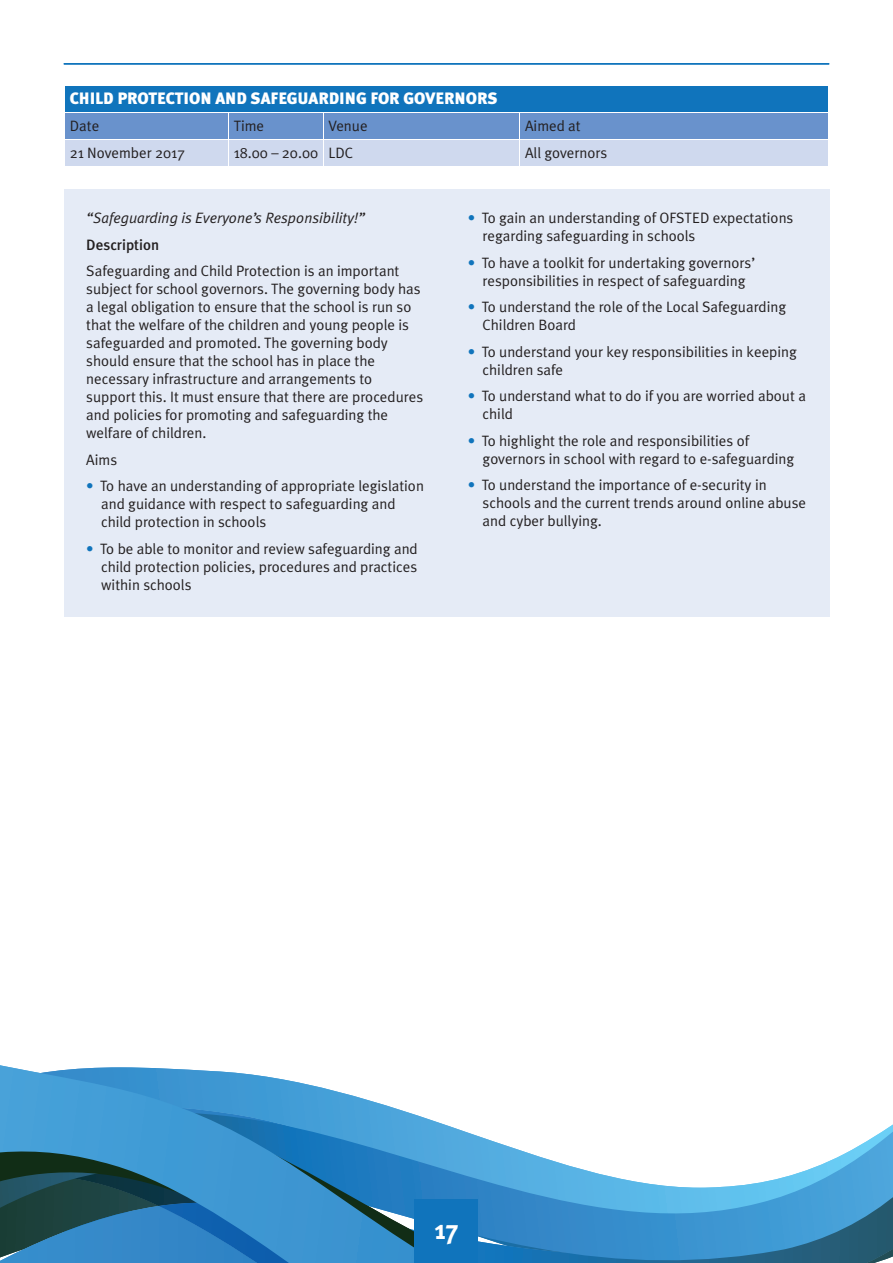
<style>
.page{position:relative;width:893px;height:1263px;background:#fff}
.page>*{position:absolute;margin:0;border:0;box-sizing:border-box;transform-origin:0 0}
.t1{font:700 27px "Meta Plus";color:#fff}
.t2{font:900 16.5px "Meta Plus";color:#fff}
.t3{font:15px/18px "Meta Plus Normal";color:#231f20}
.t4{font:italic 15px "Meta Plus Normal";color:#231f20}
.t5{font:500 15px "Meta Plus";color:#231f20}
.s1{color:#1074bc}
</style>
<div class="page">
<svg style="left:508px;top:1124px;width:385px;height:139px"></svg>
<svg style="left:463px;top:1131px;width:45px;height:132px;background:#4a9ad2"></svg>
<svg style="left:0;top:1065px;width:463px;height:198px;background:#4790be"></svg>
<div style="left:415px;top:1199px;width:63px;height:64px;background:#1074bc"></div>
<hr style="left:64px;top:63px;width:765px;height:2px;background:#1074bc">
<div style="left:64px;top:189px;width:765px;height:427px;background:#e5ebf6"></div>
<div style="left:65px;top:87px;width:763px;height:25px;background:#1074bc"></div>
<div style="left:65px;top:114px;width:163px;height:25px;background:#6992cc"></div>
<div style="left:229px;top:114px;width:94px;height:25px;background:#6992cc"></div>
<div style="left:324px;top:114px;width:195px;height:25px;background:#6992cc"></div>
<div style="left:520px;top:114px;width:308px;height:25px;background:#6992cc"></div>
<div style="left:65px;top:141px;width:163px;height:25px;background:#cfd9ee"></div>
<div style="left:229px;top:141px;width:94px;height:25px;background:#cfd9ee"></div>
<div style="left:324px;top:141px;width:195px;height:25px;background:#cfd9ee"></div>
<div style="left:520px;top:141px;width:308px;height:25px;background:#cfd9ee"></div>
<p class="t2" style="left:70px;top:89px;width:429px">CHILD PROTECTION AND SAFEGUARDING FOR GOVERNORS</p>
<p class="t3" style="left:70px;top:116px;width:31px">Date</p>
<p class="t3" style="left:234px;top:116px;width:32px">Time</p>
<p class="t3" style="left:329px;top:116px;width:41px">Venue</p>
<p class="t3" style="left:525px;top:116px;width:57px">Aimed at</p>
<p class="t3" style="left:70px;top:143px;width:117px">21 November 2017</p>
<p class="t3" style="left:234px;top:143px;width:121px">18.00 – 20.00 LDC</p>
<p class="t3" style="left:525px;top:143px;width:84px">All governors</p>
<p class="t4" style="left:86px;top:209px;width:280px">“Safeguarding is Everyone’s Responsibility!”</p>
<p class="t5" style="left:86px;top:236px;width:74px">Description</p>
<p class="t3" style="left:86px;top:262px;width:338px">Safeguarding and Child Protection is an important subject for school governors. The governing body has a legal obligation to ensure that the school is run so that the welfare of the children and young people is safeguarded and promoted. The governing body should ensure that the school has in place the necessary infrastructure and arrangements to support this. It must ensure that there are procedures and policies for promoting and safeguarding the welfare of children.</p>
<p class="t3" style="left:86px;top:450px;width:32px">Aims</p>
<p class="t3" style="left:101px;top:477px;width:324px;text-indent:-15px"><span class="s1">•</span> To have an understanding of appropriate legislation and guidance with respect to safeguarding and child protection in schools</p>
<p class="t3" style="left:101px;top:539px;width:318px;text-align:justify;text-indent:-15px"><span class="s1">•</span> To be able to monitor and review safeguarding and child protection policies, procedures and practices within schools</p>
<p class="t3" style="left:483px;top:209px;width:312px;text-indent:-15px"><span class="s1">•</span> To gain an understanding of OFSTED expectations regarding safeguarding in schools</p>
<p class="t3" style="left:468px;top:253px;width:289px;text-align:center"><span class="s1">•</span> To have a toolkit for undertaking governors’ responsibilities in respect of safeguarding</p>
<p class="t3" style="left:483px;top:298px;width:305px;text-indent:-15px"><span class="s1">•</span> To understand the role of the Local Safeguarding<br>Children Board</p>
<p class="t3" style="left:483px;top:342px;width:316px;text-indent:-15px"><span class="s1">•</span> To understand your key responsibilities in keeping children safe</p>
<p class="t3" style="left:483px;top:387px;width:325px;text-indent:-15px"><span class="s1">•</span> To understand what to do if you are worried about a child</p>
<p class="t3" style="left:483px;top:431px;width:313px;text-indent:-15px"><span class="s1">•</span> To highlight the role and responsibilities of governors in school with regard to e-safeguarding</p>
<p class="t3" style="left:483px;top:476px;width:325px;text-indent:-15px"><span class="s1">•</span> To understand the importance of e-security in schools and the current trends around online abuse and cyber bullying.</p>
<h1 class="t1" style="left:435px;top:1214px;width:25px">17</h1>
</div>
